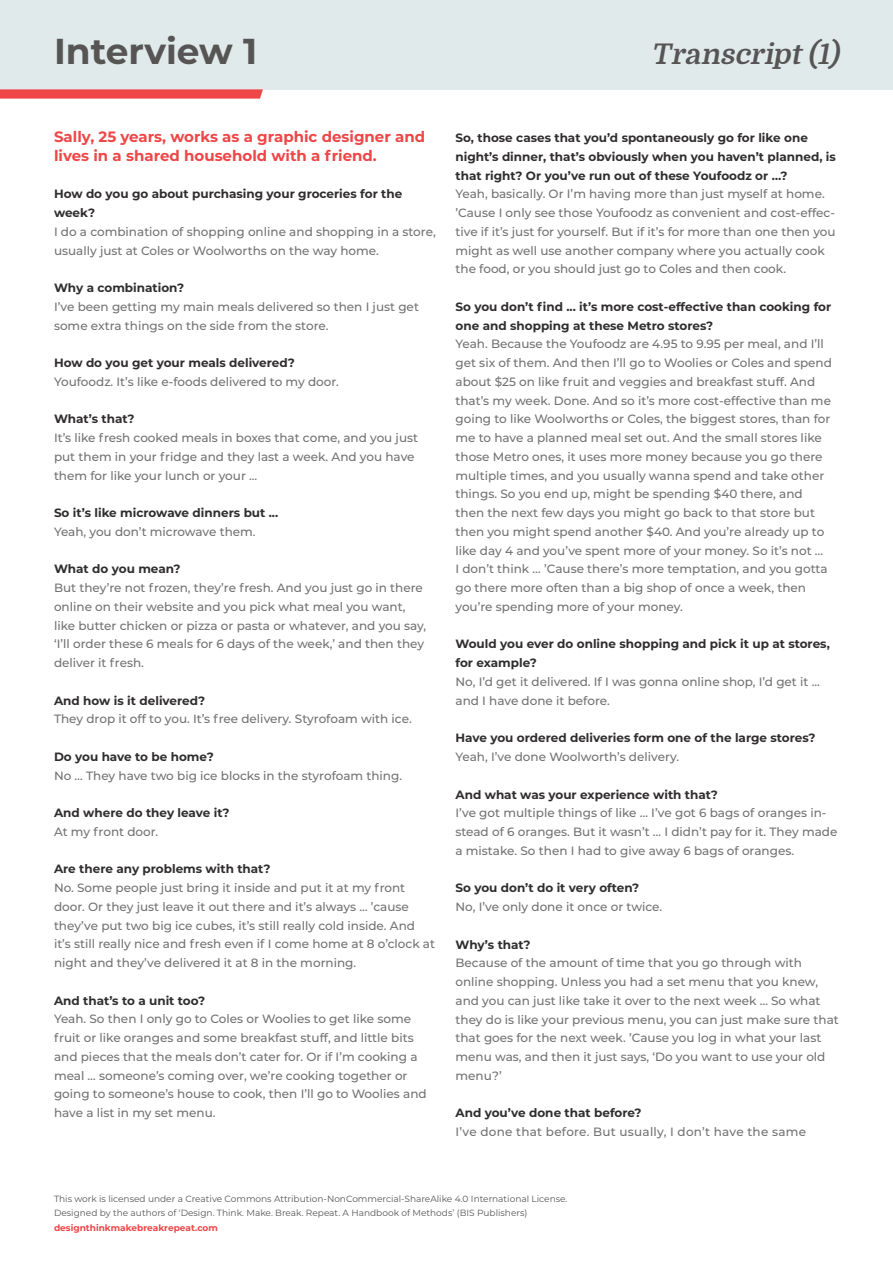
<style>
.page{position:relative;width:893px;height:1263px;background:#fff}
.page>*{position:absolute;margin:0;border:0;box-sizing:border-box;transform-origin:0 0}
.t1{font:700 36px "Montserrat";color:#575454}
.Subtitle{font:italic 700 28.5px "Domine";color:#575454}
.t2{font:700 15px/18.8px "Montserrat";color:#ef4647}
.t3{font:500 12px/18.8px "Montserrat";color:#737171}
.t4{font:700 12px/18.8px "Montserrat";color:#302d2e}
.t5{font:500 12px "Montserrat";letter-spacing:.02em;color:#737171}
.t6{font:9px/14.2px "Montserrat";color:#575454}
.t7{font:700 9px "Montserrat";color:#ef4647}
</style>
<div class="page">
<div style="left:0;top:0;width:893px;height:89px;background:#e0eaeb"></div>
<svg style="left:0;top:89px;width:263px;height:10px;background:#ef5455"></svg>
<p class="t1" style="left:54px;top:25px;width:205px">Interview 1</p>
<p class="Subtitle" style="left:651px;top:38px;width:195px">Transcript(1)</p>
<p class="t2" style="left:54px;top:127px;width:373px">Sally, 25 years, works as a graphic designer and lives in a shared household with a friend.</p>
<p class="t4" style="left:54px;top:184px;width:350px">How do you go about purchasing your groceries for the week?</p>
<p class="t3" style="left:54px;top:222px;width:383px">I do a combination of shopping online and shopping in a store, usually just at Coles or Woolworths on the way home.</p>
<p class="t4" style="left:54px;top:278px;width:132px">Why a combination?</p>
<p class="t3" style="left:54px;top:297px;width:366px">I’ve been getting my main meals delivered so then I just get some extra things on the side from the store.</p>
<p class="t4" style="left:54px;top:353px;width:242px">How do you get your meals delivered?</p>
<p class="t3" style="left:54px;top:372px;width:286px">Youfoodz. It’s like e-foods delivered to my door.</p>
<p class="t4" style="left:54px;top:409px;width:82px">What’s that?</p>
<p class="t3" style="left:54px;top:428px;width:366px">It’s like fresh cooked meals in boxes that come, and you just put them in your fridge and they last a week. And you have them for like your lunch or your ...</p>
<p class="t4" style="left:54px;top:503px;width:226px">So it’s like microwave dinners but ...</p>
<p class="t3" style="left:54px;top:522px;width:203px">Yeah, you don’t microwave them.</p>
<p class="t4" style="left:54px;top:559px;width:128px">What do you mean?</p>
<p class="t3" style="left:54px;top:578px;width:374px">But they’re not frozen, they’re fresh. And you just go in there online on their website and you pick what meal you want, like butter chicken or pizza or pasta or whatever, and you say, ‘I’ll order these 6 meals for 6 days of the week,’ and then they deliver it fresh.</p>
<p class="t4" style="left:54px;top:690px;width:153px">And how is it delivered?</p>
<p class="t3" style="left:54px;top:709px;width:359px">They drop it off to you. It’s free delivery. Styrofoam with ice.</p>
<p class="t4" style="left:54px;top:747px;width:161px">Do you have to be home?</p>
<p class="t3" style="left:54px;top:765px;width:350px">No … They have two big ice blocks in the styrofoam thing.</p>
<p class="t4" style="left:54px;top:803px;width:177px">And where do they leave it?</p>
<p class="t3" style="left:54px;top:822px;width:106px">At my front door.</p>
<p class="t4" style="left:54px;top:859px;width:218px">Are there any problems with that?</p>
<p class="t3" style="left:54px;top:878px;width:383px">No. Some people just bring it inside and put it at my front door. Or they just leave it out there and it’s always … ’cause they’ve put two big ice cubes, it’s still really cold inside. And<br>it’s still really nice and fresh even if I come home at 8 o’clock at night and they’ve delivered it at 8 in the morning.</p>
<p class="t4" style="left:54px;top:990px;width:153px">And that’s to a unit too?</p>
<p class="t3" style="left:54px;top:1009px;width:374px">Yeah. So then I only go to Coles or Woolies to get like some fruit or like oranges and some breakfast stuff, and little bits and pieces that the meals don’t cater for. Or if I’m cooking a meal … someone’s coming over, we’re cooking together or going to someone’s house to cook, then I’ll go to Woolies and have a list in my set menu.</p>
<p class="t4" style="left:455px;top:128px;width:382px">So, those cases that you’d spontaneously go for like one night’s dinner, that’s obviously when you haven’t planned, is that right? Or you’ve run out of these Youfoodz or …?</p>
<p class="t3" style="left:455px;top:184px;width:382px">Yeah, basically. Or I’m having more than just myself at home. ’Cause I only see those Youfoodz as convenient and cost-effec&shy;tive if it’s just for yourself. But if it’s for more than one then you might as well use another company where you actually cook the food, or you should just go to Coles and then cook.</p>
<p class="t4" style="left:455px;top:297px;width:377px">So you don’t find ... it’s more cost-effective than cooking for one and shopping at these Metro stores?</p>
<p class="t3" style="left:455px;top:334px;width:378px">Yeah. Because the Youfoodz are 4.95 to 9.95 per meal, and I’ll get six of them. And then I’ll go to Woolies or Coles and spend about $25 on like fruit and veggies and breakfast stuff. And that’s my week. Done. And so it’s more cost-effective than me going to like Woolworths or Coles, the biggest stores, than for me to have a planned meal set out. And the small stores like those Metro ones, it uses more money because you go there multiple times, and you usually wanna spend and take other things. So you end up, might be spending $40 there, and then the next few days you might go back to that store but then you might spend another $40. And you’re already up to like day 4 and you’ve spent more of your money. So it’s not …<br>I don’t think … ’Cause there’s more temptation, and you gotta go there more often than a big shop of once a week, then you’re spending more of your money.</p>
<p class="t4" style="left:455px;top:634px;width:376px">Would you ever do online shopping and pick it up at stores, for example?</p>
<p class="t3" style="left:455px;top:672px;width:366px">No, I’d get it delivered. If I was gonna online shop, I’d get it ... and I have done it before.</p>
<p class="t4" style="left:455px;top:728px;width:362px">Have you ordered deliveries form one of the large stores?</p>
<p class="t3" style="left:455px;top:747px;width:225px">Yeah, I’ve done Woolworth’s delivery.</p>
<p class="t4" style="left:455px;top:784px;width:264px">And what was your experience with that?</p>
<p class="t3" style="left:455px;top:803px;width:383px">I’ve got multiple things of like … I’ve got 6 bags of oranges in&shy;stead of 6 oranges. But it wasn’t … I didn’t pay for it. They made a mistake. So then I had to give away 6 bags of oranges.</p>
<p class="t4" style="left:455px;top:878px;width:185px">So you don’t do it very often?</p>
<p class="t3" style="left:455px;top:897px;width:208px">No, I’ve only done it once or twice.</p>
<p class="t4" style="left:455px;top:934px;width:77px">Why’s that?</p>
<p class="t3" style="left:455px;top:953px;width:385px">Because of the amount of time that you go through with online shopping. Unless you had a set menu that you knew, and you can just like take it over to the next week … So what they do is like your previous menu, you can just make sure that that goes for the next week. ’Cause you log in what your last menu was, and then it just says, ‘Do you want to use your old menu?’</p>
<p class="t4" style="left:455px;top:1103px;width:188px">And you’ve done that before?</p>
<p class="t5" style="left:455px;top:1123px;width:352px">I’ve done that before. But usually, I don’t have the same</p>
<p class="t6" style="left:54px;top:1191px;width:515px">This work is licensed under a Creative Commons Attribution-NonCommercial-ShareAlike 4.0 International License.<br>Designed by the authors of ‘Design. Think. Make. Break. Repeat. A Handbook of Methods’ (BIS Publishers)</p>
<p class="t7" style="left:54px;top:1221px;width:165px">designthinkmakebreakrepeat.com</p>
</div>
